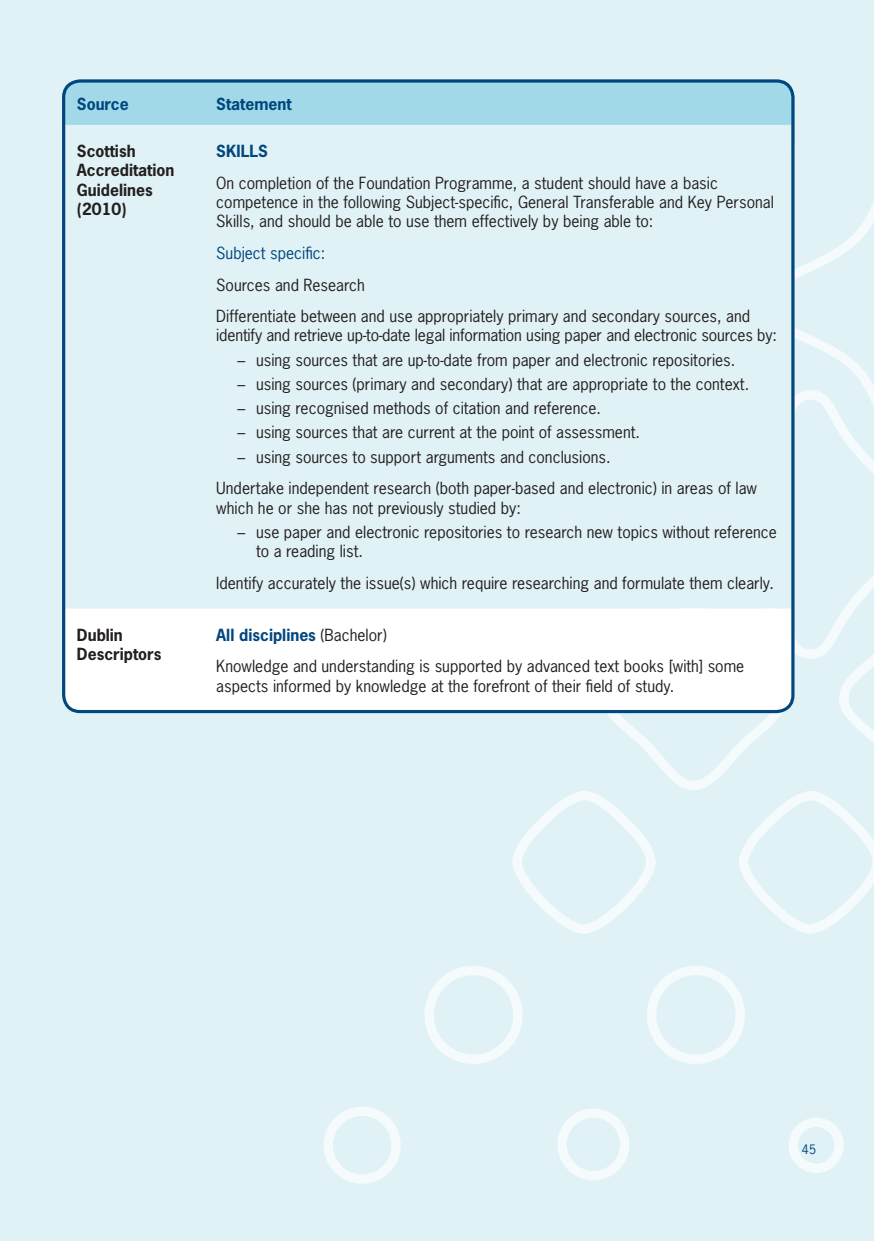
<style>
.page{position:relative;width:874px;height:1241px;background:#fff}
.page>*{position:absolute;margin:0;border:0;box-sizing:border-box;transform-origin:0 0}
.t1{font:15.75px/24.2px "News Gothic Std";color:#231f20}
.t2{font:700 15.75px/19.2px "News Gothic Std";color:#231f20}
.t3{font:700 15.75px "News Gothic Std";color:#00467f}
.t4{font:15.75px "News Gothic Std";color:#00467f}
.t5{font:12.25px "News Gothic Std";color:#00467f}
.s1{font-weight:700;color:#00467f}
</style>
<div class="page">
<div style="left:0;top:0;width:873px;height:1240px;background:#e0f2f5"></div>
<svg style="left:601px;top:658px;width:272px;height:131px"></svg>
<svg style="left:794px;top:153px;width:79px;height:237px"></svg>
<svg style="left:324px;top:966px;width:519px;height:217px"></svg>
<svg style="left:512px;top:791px;width:361px;height:262px"></svg>
<svg style="left:794px;top:390px;width:79px;height:268px"></svg>
<div style="left:62px;top:79px;width:732px;height:80px;background:#a1d9e8;border-radius:18px"></div>
<div style="left:62px;top:618px;width:732px;height:95px;background:#fff;border-radius:18px"></div>
<div style="left:66px;top:125px;width:724px;height:34px;background:#e0f2f5"></div>
<div style="left:66px;top:608px;width:724px;height:16px;background:#fff"></div>
<div style="left:62px;top:79px;width:732px;height:634px;border:3px solid #00467f;border-radius:16px"></div>
<p class="t3" style="left:77px;top:97px;width:53px">Source</p>
<p class="t3" style="left:216px;top:97px;width:77px">Statement</p>
<p class="t2" style="left:77px;top:143px;width:99px">Scottish<br>Accreditation<br>Guidelines (2010)</p>
<p class="t3" style="left:216px;top:144px;width:53px">SKILLS</p>
<p class="t1" style="left:216px;top:174px;width:559px;line-height:19.2px">On completion of the Foundation Programme, a student should have a basic competence in the following Subject-specific, General Transferable and Key Personal<br>Skills, and should be able to use them effectively by being able to:</p>
<p class="t4" style="left:216px;top:246px;width:110px">Subject specific:</p>
<p class="t1" style="left:216px;top:270px;width:535px;line-height:31.7px">Sources and Research<br>Differentiate between and use appropriately primary and secondary sources, and</p>
<p class="t1" style="left:236px;top:324px;width:542px;text-indent:-20px">identify and retrieve up-to-date legal information using paper and electronic sources by: − using sources that are up-to-date from paper and electronic repositories.<br>− using sources (primary and secondary) that are appropriate to the context.<br>− using recognised methods of citation and reference.<br>− using sources that are current at the point of assessment.<br>− using sources to support arguments and conclusions.</p>
<p class="t1" style="left:216px;top:480px;width:542px;line-height:19.2px">Undertake independent research (both paper-based and electronic) in areas of law which he or she has not previously studied by:</p>
<p class="t1" style="left:256px;top:523px;width:522px;line-height:19.2px;text-indent:-20px">− use paper and electronic repositories to research new topics without reference to a reading list.</p>
<p class="t1" style="left:216px;top:571px;width:558px">Identify accurately the issue(s) which require researching and formulate them clearly.</p>
<p class="t2" style="left:77px;top:626px;width:86px">Dublin<br>Descriptors</p>
<p class="t1" style="left:216px;top:620px;width:529px;line-height:31.7px"><span class="s1">All disciplines</span> (Bachelor)<br>Knowledge and understanding is supported by advanced text books [with] some</p>
<p class="t1" style="left:216px;top:674px;width:459px">aspects informed by knowledge at the forefront of their field of study.</p>
<p class="t5" style="left:801px;top:1143px;width:16px">45</p>
</div>
